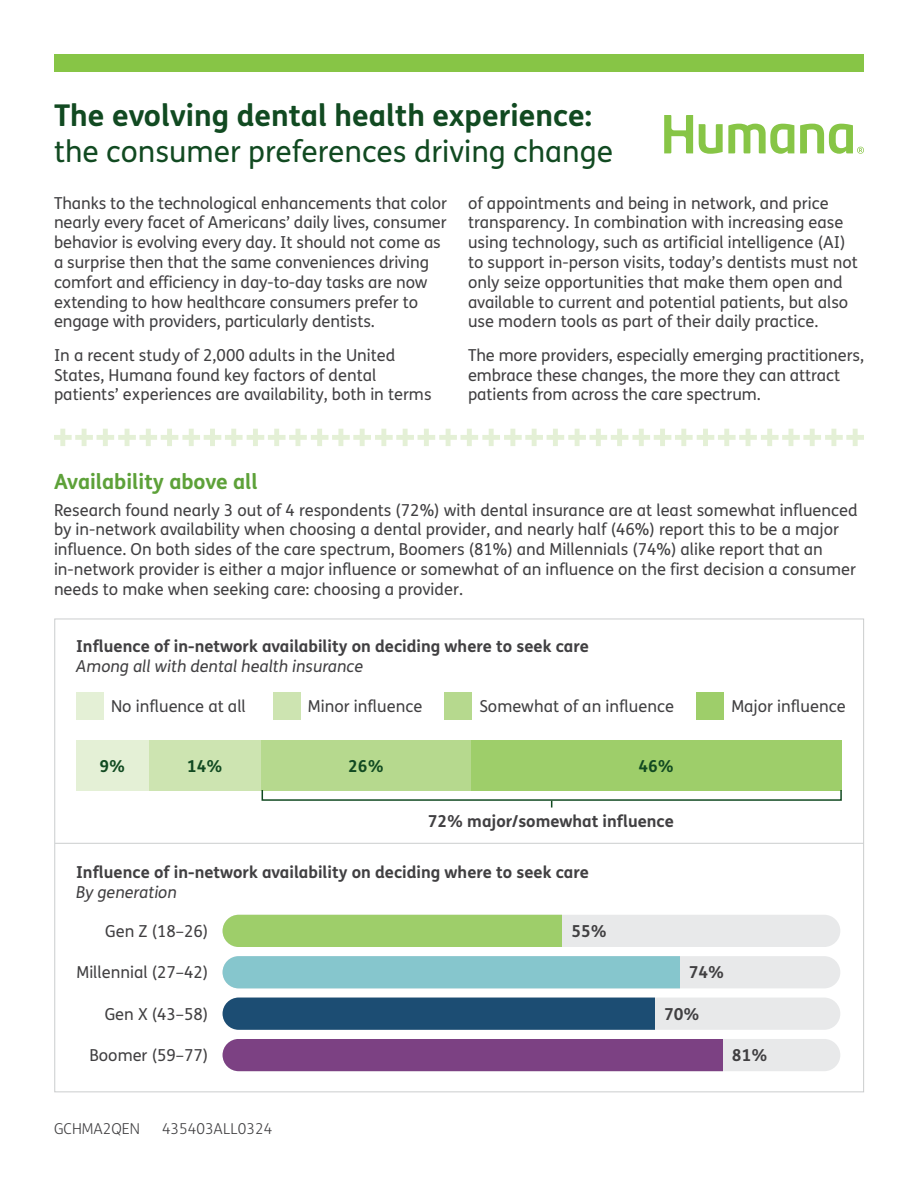
<style>
.page{position:relative;width:918px;height:1188px;background:#fff}
.page>*{position:absolute;margin:0;border:0;box-sizing:border-box;transform-origin:0 0}
.t1{font:30px "FS Humana";color:#114a21}
.t2{font:700 30px "FS Humana";color:#114a21}
.t3{font:700 21px "FS Humana";color:#5da139}
.t4{font:16.5px/19.8px "FS Humana";color:#414042}
.t5{font:700 16.5px "FS Humana";color:#414042}
.t6{font:italic 16.5px "FS Humana";color:#414042}
.t7{font:700 16.5px "FS Humana";color:#114a21}
.t8{font:300 15px "FS Humana";color:#414042}
</style>
<div class="page">
<svg style="left:54px;top:429px;width:810px;height:17px"></svg>
<svg style="left:664px;top:115px;width:200px;height:39px"></svg>
<div style="left:76px;top:692px;width:28px;height:28px;background:#e4f0d6"></div>
<div style="left:273px;top:692px;width:28px;height:28px;background:#cde4b1"></div>
<div style="left:445px;top:692px;width:27px;height:28px;background:#b6d98e"></div>
<div style="left:696px;top:692px;width:28px;height:28px;background:#9ece6a"></div>
<div style="left:223px;top:915px;width:617px;height:32px;background:#e8e9ea;border-radius:16px"></div>
<div style="left:223px;top:915px;width:339px;height:32px;background:#9ece6a"></div>
<div style="left:223px;top:956px;width:617px;height:32px;background:#e8e9ea;border-radius:16px"></div>
<div style="left:223px;top:956px;width:457px;height:32px;background:#86c6cd"></div>
<div style="left:223px;top:998px;width:617px;height:32px;background:#e8e9ea;border-radius:16px"></div>
<div style="left:223px;top:998px;width:432px;height:32px;background:#1c4d73"></div>
<div style="left:223px;top:1039px;width:617px;height:32px;background:#e8e9ea;border-radius:16px"></div>
<div style="left:223px;top:1039px;width:500px;height:32px;background:#7c4183"></div>
<div style="left:76px;top:740px;width:73px;height:51px;background:#e4f0d6"></div>
<div style="left:149px;top:740px;width:113px;height:51px;background:#cde4b1"></div>
<div style="left:262px;top:740px;width:209px;height:51px;background:#b6d98e"></div>
<div style="left:471px;top:740px;width:371px;height:51px;background:#9ece6a"></div>
<hr style="left:55px;top:843px;width:808px;height:1px;background:#cbcdce">
<div style="left:54px;top:54px;width:810px;height:18px;background:#87c546"></div>
<div style="left:262px;top:789px;width:580px;height:12px;border:2px solid #114a21"></div>
<h1 class="t2" style="left:54px;top:93px;width:540px">The evolving dental health experience:</h1>
<h1 class="t1" style="left:54px;top:131px;width:561px">the consumer preferences driving change</h1>
<p class="t4" style="left:54px;top:193px;width:395px">Thanks to the technological enhancements that color nearly every facet of Americans’ daily lives, consumer behavior is evolving every day. It should not come as a surprise then that the same conveniences driving comfort and efficiency in day-to-day tasks are now extending to how healthcare consumers prefer to engage with providers, particularly dentists.</p>
<p class="t4" style="left:54px;top:345px;width:379px">In a recent study of 2,000 adults in the United<br>States, Humana found key factors of dental patients’ experiences are availability, both in terms</p>
<p class="t4" style="left:468px;top:193px;width:392px">of appointments and being in network, and price transparency. In combination with increasing ease using technology, such as artificial intelligence (AI) to support in-person visits, today’s dentists must not only seize opportunities that make them open and available to current and potential patients, but also use modern tools as part of their daily practice.</p>
<p class="t4" style="left:468px;top:345px;width:398px">The more providers, especially emerging practitioners, embrace these changes, the more they can attract patients from across the care spectrum.</p>
<p class="t3" style="left:54px;top:465px;width:205px">Availability above all</p>
<p class="t4" style="left:54px;top:500px;width:805px">Research found nearly 3 out of 4 respondents (72%) with dental insurance are at least somewhat influenced by in-network availability when choosing a dental provider, and nearly half (46%) report this to be a major influence. On both sides of the care spectrum, Boomers (81%) and Millennials (74%) alike report that an in-network provider is either a major influence or somewhat of an influence on the first decision a consumer needs to make when seeking care: choosing a provider.</p>
<p class="t5" style="left:76px;top:633px;width:514px">Influence of in-network availability on deciding where to seek care</p>
<p class="t6" style="left:76px;top:654px;width:289px">Among all with dental health insurance</p>
<p class="t4" style="left:111px;top:696px;width:136px">No influence at all</p>
<p class="t4" style="left:308px;top:696px;width:116px">Minor influence</p>
<p class="t4" style="left:479px;top:696px;width:196px">Somewhat of an influence</p>
<p class="t4" style="left:731px;top:696px;width:116px">Major influence</p>
<p class="t7" style="left:100px;top:753px;width:27px">9%</p>
<p class="t7" style="left:187px;top:753px;width:37px">14%</p>
<p class="t7" style="left:348px;top:753px;width:37px">26%</p>
<p class="t7" style="left:638px;top:753px;width:37px">46%</p>
<p class="t5" style="left:428px;top:809px;width:248px">72% major/somewhat influence</p>
<p class="t5" style="left:76px;top:860px;width:514px">Influence of in-network availability on deciding where to seek care</p>
<p class="t6" style="left:76px;top:881px;width:102px">By generation</p>
<p class="t4" style="left:105px;top:921px;width:105px">Gen Z (18–26)</p>
<p class="t5" style="left:571px;top:918px;width:37px">55%</p>
<p class="t4" style="left:76px;top:962px;width:133px">Millennial (27–42)</p>
<p class="t4" style="left:105px;top:1004px;width:105px">Gen X (43–58)</p>
<p class="t4" style="left:89px;top:1045px;width:120px">Boomer (59–77)</p>
<p class="t8" style="left:54px;top:1119px;width:88px">GCHMA2QEN</p>
<p class="t8" style="left:162px;top:1119px;width:112px">435403ALL0324</p>
<p class="t5" style="left:689px;top:960px;width:37px">74%</p>
<p class="t5" style="left:664px;top:1001px;width:37px">70%</p>
<p class="t5" style="left:732px;top:1043px;width:37px">81%</p>
</div>
